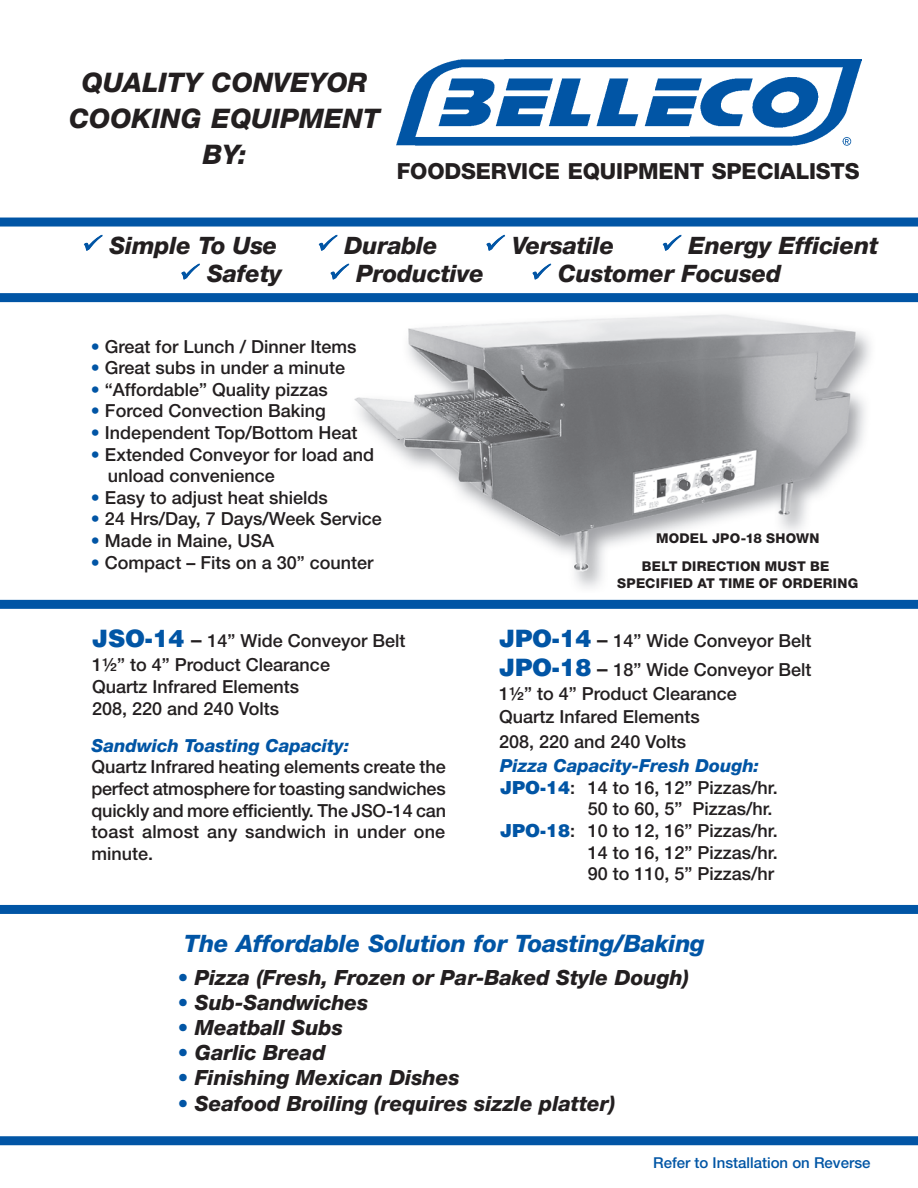
<style>
.page{position:relative;width:918px;height:1188px;background:#fff}
.page>*{position:absolute;margin:0;border:0;box-sizing:border-box;transform-origin:0 0}
.t1{font:italic 800 27px/36px "Helvetica Neue";letter-spacing:.005em;color:#231f20;text-align:center}
.t2{font:italic 800 24px "Helvetica Neue";letter-spacing:-.01em;color:#231f20}
.t3{font:italic 800 24px "Helvetica Neue";letter-spacing:-.01em;color:#0155a5}
.t4{font:800 22.2px "Helvetica Neue";letter-spacing:-.005em;color:#231f20}
.t5{font:italic 800 21px "Helvetica Neue";letter-spacing:-.005em;color:#231f20}
.t6{font:500 18px/21.6px "Helvetica Neue";color:#231f20}
.t7{font:italic 800 18px "Helvetica Neue";color:#0155a5}
.t8{font:500 15px "Helvetica Neue";color:#0155a5}
.t9{font:800 13.5px/28.5px "Helvetica Neue";letter-spacing:.02em;color:#231f20;text-align:center}
.s1{color:#0155a5}
.s2{font-family:"Helvetica";font-weight:900;font-size:24px;color:#0155a5}
.s3{font-size:21px}
.s4{font-family:"Helvetica";font-weight:900;color:#0155a5}
</style>
<div class="page">
<img style="left:354px;top:314px;width:517px;height:274px">
<img style="left:396px;top:59px;width:465px;height:87px">
<svg style="left:84px;top:235px;width:19px;height:16px"></svg>
<svg style="left:319px;top:235px;width:19px;height:16px"></svg>
<svg style="left:486px;top:235px;width:19px;height:16px"></svg>
<svg style="left:663px;top:235px;width:19px;height:16px"></svg>
<svg style="left:181px;top:264px;width:19px;height:16px"></svg>
<svg style="left:330px;top:264px;width:19px;height:16px"></svg>
<svg style="left:532px;top:264px;width:19px;height:16px"></svg>
<div style="left:0;top:218px;width:918px;height:9px;background:#0155a5"></div>
<div style="left:0;top:600px;width:918px;height:9px;background:#0155a5"></div>
<div style="left:0;top:905px;width:918px;height:9px;background:#0155a5"></div>
<div style="left:0;top:1136px;width:918px;height:9px;background:#0155a5"></div>
<div style="left:0;top:293px;width:918px;height:9px;background:#0155a5"></div>
<h1 class="t1" style="left:69px;top:64px;width:313px">QUALITY CONVEYOR<br>COOKING EQUIPMENT<br>BY:</h1>
<p class="t4" style="left:397px;top:158px;width:464px">FOODSERVICE EQUIPMENT SPECIALISTS</p>
<h2 class="t2" style="left:110px;top:231px;width:170px">Simple To Use</h2>
<h2 class="t2" style="left:344px;top:231px;width:95px">Durable</h2>
<h2 class="t2" style="left:512px;top:231px;width:104px">Versatile</h2>
<h2 class="t2" style="left:689px;top:231px;width:191px">Energy Efficient</h2>
<h2 class="t2" style="left:207px;top:259px;width:76px">Safety</h2>
<h2 class="t2" style="left:356px;top:259px;width:129px">Productive</h2>
<h2 class="t2" style="left:558px;top:259px;width:225px">Customer Focused</h2>
<p class="t6" style="left:91px;top:335px;width:267px"><span class="s1">•</span> Great for Lunch / Dinner Items</p>
<p class="t6" style="left:91px;top:357px;width:256px"><span class="s1">•</span> Great subs in under a minute</p>
<p class="t6" style="left:91px;top:378px;width:238px"><span class="s1">•</span> “Affordable” Quality pizzas</p>
<p class="t6" style="left:91px;top:400px;width:236px"><span class="s1">•</span> Forced Convection Baking</p>
<p class="t6" style="left:91px;top:422px;width:268px"><span class="s1">•</span> Independent Top/Bottom Heat</p>
<p class="t6" style="left:108px;top:443px;width:268px;text-indent:-17px"><span class="s1">•</span> Extended Conveyor for load and unload convenience</p>
<p class="t6" style="left:91px;top:486px;width:238px"><span class="s1">•</span> Easy to adjust heat shields</p>
<p class="t6" style="left:91px;top:508px;width:292px"><span class="s1">•</span> 24 Hrs/Day, 7 Days/Week Service</p>
<p class="t6" style="left:91px;top:530px;width:185px"><span class="s1">•</span> Made in Maine, USA</p>
<p class="t6" style="left:91px;top:551px;width:284px"><span class="s1">•</span> Compact – Fits on a 30” counter</p>
<p class="t6" style="left:92px;top:629px;width:315px;line-height:24px"><span class="s2">JSO-14</span> <span class="s3">–</span> 14” Wide Conveyor Belt<br>1½” to 4” Product Clearance</p>
<p class="t6" style="left:92px;top:676px;width:209px">Quartz Infrared Elements<br>208, 220 and 240 Volts</p>
<p class="t7" style="left:91px;top:735px;width:260px">Sandwich Toasting Capacity:</p>
<p class="t6" style="left:91px;top:756px;width:356px;text-align:justify">Quartz Infrared heating elements create the perfect atmosphere for toasting sandwiches quickly and more efficiently. The JSO-14 can toast almost any sandwich in under one minute.</p>
<p class="t9" style="left:642px;top:524px;width:189px">MODEL JPO-18 SHOWN<br>BELT DIRECTION MUST BE</p>
<p class="t9" style="left:617px;top:569px;width:242px">SPECIFIED AT TIME OF ORDERING</p>
<p class="t6" style="left:499px;top:626px;width:314px;line-height:28.8px"><span class="s2">JPO-14</span> <span class="s3">–</span> 14” Wide Conveyor Belt<br><span class="s2">JPO-18</span> <span class="s3">–</span> 18” Wide Conveyor Belt</p>
<p class="t6" style="left:499px;top:681px;width:239px;line-height:23.1px">1½” to 4” Product Clearance<br>Quartz Infared Elements</p>
<p class="t6" style="left:499px;top:730px;width:188px">208, 220 and 240 Volts</p>
<p class="t7" style="left:500px;top:755px;width:261px">Pizza Capacity-Fresh Dough:</p>
<p class="t6" style="left:500px;top:777px;width:279px"><span class="s4">JPO-14</span>: 14 to 16, 12” Pizzas/hr.</p>
<p class="t6" style="left:588px;top:798px;width:186px">50 to 60, 5” Pizzas/hr.</p>
<p class="t6" style="left:500px;top:820px;width:279px"><span class="s4">JPO-18</span>: 10 to 12, 16” Pizzas/hr.</p>
<p class="t6" style="left:588px;top:841px;width:191px">14 to 16, 12” Pizzas/hr.</p>
<p class="t6" style="left:588px;top:863px;width:188px">90 to 110, 5” Pizzas/hr</p>
<h2 class="t3" style="left:184px;top:929px;width:522px">The Affordable Solution for Toasting/Baking</h2>
<p class="t5" style="left:178px;top:965px;width:513px"><span class="s1">•</span> Pizza (Fresh, Frozen or Par-Baked Style Dough)</p>
<p class="t5" style="left:178px;top:990px;width:192px"><span class="s1">•</span> Sub-Sandwiches</p>
<p class="t5" style="left:178px;top:1015px;width:167px"><span class="s1">•</span> Meatball Subs</p>
<p class="t5" style="left:178px;top:1040px;width:149px"><span class="s1">•</span> Garlic Bread</p>
<p class="t5" style="left:178px;top:1065px;width:284px"><span class="s1">•</span> Finishing Mexican Dishes</p>
<p class="t5" style="left:178px;top:1091px;width:439px"><span class="s1">•</span> Seafood Broiling (requires sizzle platter)</p>
<p class="t8" style="left:653px;top:1154px;width:219px">Refer to Installation on Reverse</p>
</div>
